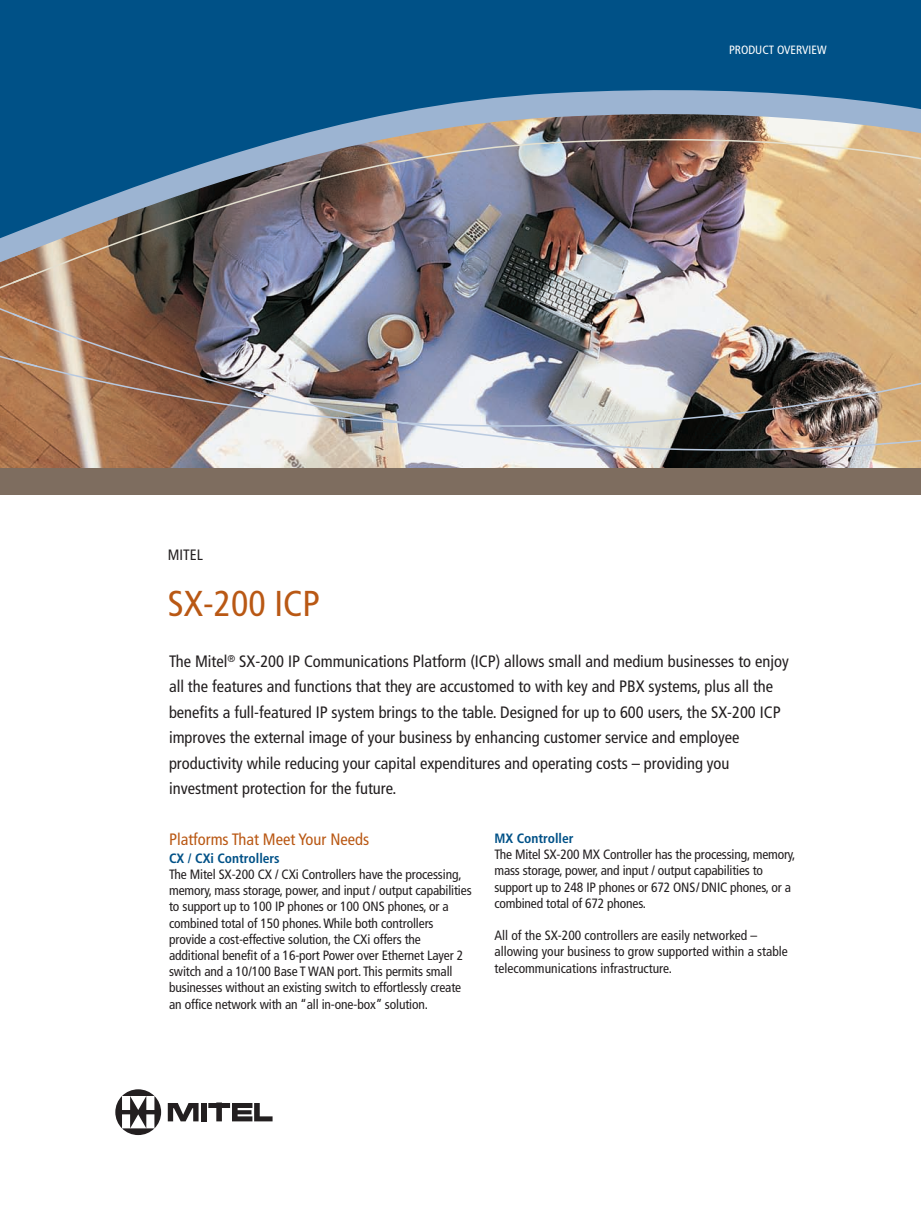
<style>
.page{position:relative;width:921px;height:1215px;background:#fff}
.page>*{position:absolute;margin:0;border:0;box-sizing:border-box;transform-origin:0 0}
.t1{font:condensed 36px "Frutiger";color:#b95814}
.t2{font:condensed 16.5px/25.5px "Frutiger";color:#231f20}
.t3{font:condensed 16.5px "Frutiger";color:#b95814}
.t4{font:condensed 15px "Frutiger";color:#231f20}
.t5{font:condensed 13.5px/16.2px "Frutiger";letter-spacing:-.01em;color:#231f20}
.t6{font:700 condensed 13.5px "Frutiger";color:#005187}
.t7{font:condensed 12px "Frutiger";color:#fff}
</style>
<div class="page">
<img style="left:0;top:454px;width:920px;height:14px">
<svg style="left:0;top:0;width:14px;height:454px;background:#516572"></svg>
<div style="left:0;top:468px;width:920px;height:27px;background:#7e6d5f"></div>
<svg style="left:115px;top:1089px;width:46px;height:46px"></svg>
<div style="left:201px;top:1103px;width:5px;height:18px;background:#231f20"></div>
<svg style="left:168px;top:1103px;width:30px;height:18px"></svg>
<svg style="left:208px;top:1103px;width:64px;height:18px"></svg>
<img style="left:14px;top:0;width:906px;height:454px">
<p class="t4" style="left:168px;top:549px;width:37px">MITEL</p>
<h1 class="t1" style="left:168px;top:589px;width:153px">SX-200 ICP</h1>
<p class="t7" style="left:728px;top:45px;width:99px">PRODUCT OVERVIEW</p>
<p class="t2" style="left:169px;top:650px;width:621px">The Mitel<sup>®</sup> SX-200 IP Communications Platform (ICP) allows small and medium businesses to enjoy all the features and functions that they are accustomed to with key and PBX systems, plus all the benefits a full-featured IP system brings to the table. Designed for up to 600 users, the SX-200 ICP improves the external image of your business by enhancing customer service and employee productivity while reducing your capital expenditures and operating costs – providing you investment protection for the future.</p>
<p class="t3" style="left:169px;top:833px;width:201px">Platforms That Meet Your Needs</p>
<p class="t6" style="left:169px;top:853px;width:112px">CX / CXi Controllers</p>
<p class="t5" style="left:169px;top:867px;width:304px">The Mitel SX-200 CX / CXi Controllers have the processing, memory, mass storage, power, and input / output capabilities to support up to 100 IP phones or 100 ONS phones, or a combined total of 150 phones. While both controllers provide a cost-effective solution, the CXi offers the additional benefit of a 16-port Power over Ethernet Layer 2 switch and a 10/100 Base T WAN port. This permits small businesses without an existing switch to effortlessly create an office network with an “all in-one-box” solution.</p>
<p class="t6" style="left:494px;top:833px;width:81px">MX Controller</p>
<p class="t5" style="left:494px;top:847px;width:302px">The Mitel SX-200 MX Controller has the processing, memory, mass storage, power, and input / output capabilities to support up to 248 IP phones or 672 ONS/DNIC phones, or a combined total of 672 phones.</p>
<p class="t5" style="left:494px;top:928px;width:295px">All of the SX-200 controllers are easily networked – allowing your business to grow supported within a stable telecommunications infrastructure.</p>
</div>
